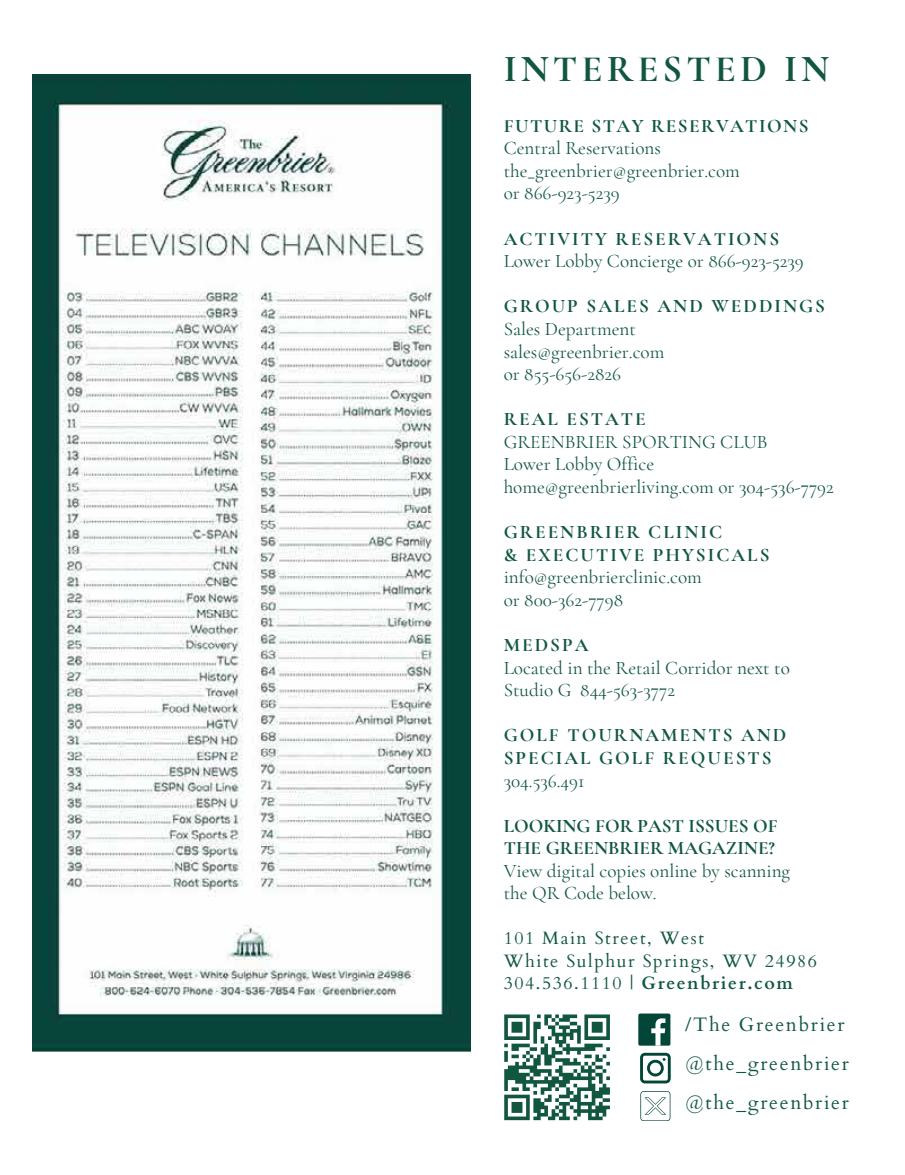
<style>
.page{position:relative;width:905px;height:1175px;background:#fff}
.page>*{position:absolute;margin:0;border:0;box-sizing:border-box;transform-origin:0 0}
.t1{font:700 38.1px "Cormorant Garamond";letter-spacing:.105em;color:#115740}
.t2{font:19.5px/39.2px "Cardo";letter-spacing:.09em;color:#115740}
.t3{font:19.2px/22.5px "Cormorant Garamond";color:#115740}
.t4{font:700 19.2px/22.5px "Cormorant Garamond";letter-spacing:.105em;color:#115740}
.t5{font:700 19.2px/22.5px "Cormorant Garamond";color:#115740}
.t6{font:700 19.2px "Cormorant Garamond";letter-spacing:.075em;color:#115740}
.t7{font:17.85px/22.5px "Cardo";letter-spacing:.09em;color:#115740}
.s1{font-weight:700}
</style>
<div class="page">
<img style="left:33px;top:74px;width:437px;height:977px">
<div style="left:638px;top:1013px;width:32px;height:32px;background:#024638;border-radius:2px"></div>
<svg style="left:651px;top:1018px;width:14px;height:27px"></svg>
<svg style="left:640px;top:1052px;width:30px;height:31px"></svg>
<svg style="left:640px;top:1091px;width:30px;height:29px"></svg>
<svg style="left:504px;top:1014px;width:106px;height:107px"></svg>
<h1 class="t1" style="left:503px;top:45px;width:327px">INTERESTED IN</h1>
<p class="t6" style="left:503px;top:114px;width:306px">FUTURE STAY RESERVATIONS</p>
<p class="t3" style="left:503px;top:137px;width:238px">Central Reservations the_greenbrier@greenbrier.com or 866-923-5239</p>
<p class="t4" style="left:503px;top:227px;width:277px">ACTIVITY RESERVATIONS</p>
<p class="t3" style="left:503px;top:250px;width:302px">Lower Lobby Concierge or 866-923-5239</p>
<p class="t4" style="left:503px;top:295px;width:323px">GROUP SALES AND WEDDINGS</p>
<p class="t3" style="left:503px;top:317px;width:162px">Sales Department sales@greenbrier.com or 855-656-2826</p>
<p class="t4" style="left:503px;top:408px;width:144px">REAL ESTATE</p>
<p class="t3" style="left:503px;top:430px;width:331px">GREENBRIER SPORTING CLUB<br>Lower Lobby Office home@greenbrierliving.com or 304-536-7792</p>
<p class="t4" style="left:503px;top:521px;width:267px">GREENBRIER CLINIC<br>&amp; EXECUTIVE PHYSICALS</p>
<p class="t3" style="left:503px;top:566px;width:200px">info@greenbrierclinic.com or 800-362-7798</p>
<p class="t4" style="left:503px;top:633px;width:86px">MEDSPA</p>
<p class="t3" style="left:503px;top:656px;width:288px">Located in the Retail Corridor next to<br>Studio G 844-563-3772</p>
<p class="t4" style="left:503px;top:724px;width:284px">GOLF TOURNAMENTS AND<br>SPECIAL GOLF REQUESTS</p>
<p class="t3" style="left:503px;top:769px;width:82px">304.536.491</p>
<p class="t5" style="left:503px;top:814px;width:276px">LOOKING FOR PAST ISSUES OF<br>THE GREENBRIER MAGAZINE?</p>
<p class="t3" style="left:503px;top:859px;width:288px">View digital copies online by scanning the QR Code below.</p>
<p class="t7" style="left:503px;top:927px;width:315px">101 Main Street, West<br>White Sulphur Springs, WV 24986<br>304.536.1110 | <span class="s1">Greenbrier.com</span></p>
<p class="t2" style="left:685px;top:1004px;width:165px">/The Greenbrier @the_greenbrier @the_greenbrier</p>
</div>
